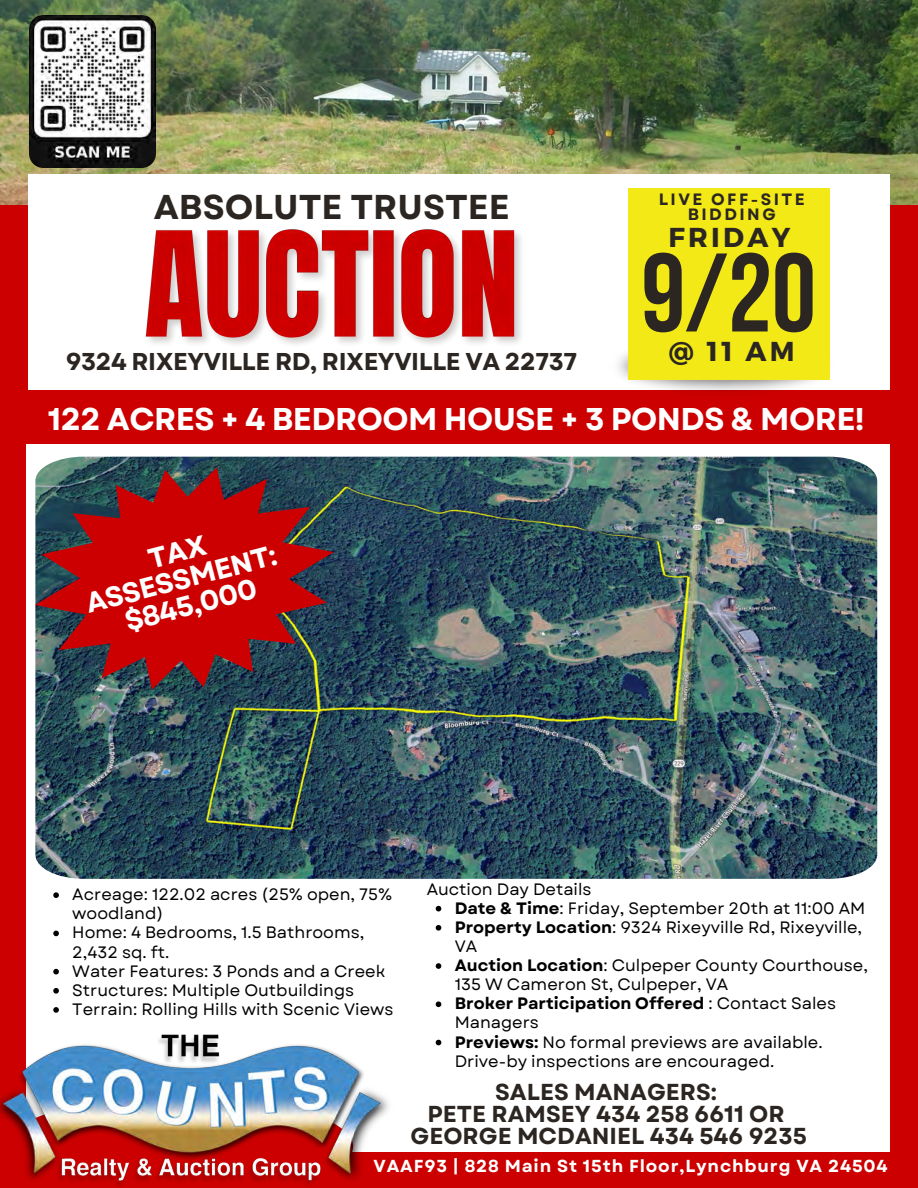
<style>
.page{position:relative;width:918px;height:1188px;background:#c00}
.page>*{position:absolute;margin:0;border:0;box-sizing:border-box;transform-origin:0 0}
.t1{font:700 111.45px "Bebas Neue";color:#2c2622}
.t2{font:700 34.35px "Garet";color:#2c2622}
.t3{font:700 31.5px "Garet";letter-spacing:-.015em;color:#fff}
.t4{font:700 28.2px/27.3px "Garet";color:#fff;text-align:center}
.t5{font:700 27.3px "Montserrat";letter-spacing:.12em;color:#2c2622}
.t6{font:700 24.3px "Garet";letter-spacing:-.02em;color:#2c2622}
.t7{font:700 23.1px/22.2px "Garet";color:#2c2622;text-align:center}
.t8{font:700 17.25px "Garet";letter-spacing:.05em;color:#fff}
.t9{font:16.5px/19.2px "Garet";color:#000}
.t10{font:700 16.5px/19.2px "Garet";color:#000}
.t11{font:700 16.35px/14.7px "Garet";letter-spacing:.15em;color:#2c2622;text-align:center}
.s1{font-weight:700}
.s2{font-weight:400}
</style>
<div class="page">
<img style="left:0;top:0;width:918px;height:205px">
<div style="left:29px;top:174px;width:861px;height:216px;background:#fff"></div>
<img style="left:618px;top:334px;width:212px;height:58px">
<div style="left:628px;top:189px;width:201px;height:191px;background:#f2e917"></div>
<div style="left:26px;top:444px;width:864px;height:708px;background:#fff"></div>
<img style="left:0;top:1034px;width:389px;height:152px">
<img style="left:35px;top:457px;width:842px;height:422px">
<img style="left:145px;top:229px;width:376px;height:116px">
<svg style="left:53px;top:892px;width:6px;height:6px"></svg>
<svg style="left:53px;top:931px;width:6px;height:5px"></svg>
<svg style="left:53px;top:969px;width:6px;height:5px"></svg>
<svg style="left:53px;top:988px;width:6px;height:6px"></svg>
<svg style="left:53px;top:1007px;width:6px;height:6px"></svg>
<svg style="left:436px;top:906px;width:5px;height:5px"></svg>
<svg style="left:436px;top:925px;width:5px;height:6px"></svg>
<svg style="left:436px;top:963px;width:5px;height:6px"></svg>
<svg style="left:436px;top:1001px;width:5px;height:6px"></svg>
<svg style="left:436px;top:1040px;width:5px;height:5px"></svg>
<img style="left:30px;top:16px;width:126px;height:152px">
<svg style="left:35px;top:456px;width:318px;height:258px;background:#772b30"></svg>
<h6 class="t2" style="left:154px;top:182px;width:357px">ABSOLUTE TRUSTEE</h6>
<p class="t6" style="left:66px;top:344px;width:513px">9324 RIXEYVILLE RD, RIXEYVILLE VA 22737</p>
<h4 class="t11" style="left:659px;top:192px;width:147px">LIVE OFF-SITE<br>BIDDING</h4>
<h2 class="t5" style="left:669px;top:220px;width:123px">FRIDAY</h2>
<h4 class="t1" style="left:641px;top:248px;width:176px">9/20</h4>
<p class="t5" style="left:669px;top:334px;width:127px">@ 11 AM</p>
<h3 class="t3" style="left:48px;top:396px;width:818px">122 ACRES + 4 BEDROOM HOUSE + 3 PONDS &amp; MORE!</h3>
<p class="t4" style="left:76px;top:565px;width:198px;rotate:-15deg">TAX<br>ASSESSMENT: $845,000</p>
<p class="t9" style="left:72px;top:885px;width:321px">Acreage: 122.02 acres (25% open, 75% woodland)</p>
<p class="t9" style="left:72px;top:923px;width:294px">Home: 4 Bedrooms, 1.5 Bathrooms,<br>2,432 sq. ft.</p>
<p class="t9" style="left:72px;top:961px;width:314px">Water Features: 3 Ponds and a Creek</p>
<p class="t9" style="left:72px;top:981px;width:283px">Structures: Multiple Outbuildings</p>
<p class="t9" style="left:72px;top:1000px;width:323px">Terrain: Rolling Hills with Scenic Views</p>
<p class="t9" style="left:427px;top:879px;width:166px">Auction Day Details</p>
<p class="t9" style="left:455px;top:898px;width:412px"><span class="s1">Date &amp; Time</span>: Friday, September 20th at 11:00 AM</p>
<p class="t9" style="left:455px;top:918px;width:409px"><span class="s1">Property Location</span>: 9324 Rixeyville Rd, Rixeyville,<br>VA</p>
<p class="t9" style="left:455px;top:956px;width:415px"><span class="s1">Auction Location</span>: Culpeper County Courthouse,<br>135 W Cameron St, Culpeper, VA</p>
<p class="t10" style="left:455px;top:994px;width:383px">Broker Participation Offered <span class="s2">: Contact Sales<br>Managers</span></p>
<p class="t9" style="left:455px;top:1032px;width:369px"><span class="s1">Previews:</span> No formal previews are available.<br>Drive-by inspections are encouraged.</p>
<p class="t7" style="left:411px;top:1080px;width:398px">SALES MANAGERS:<br>PETE RAMSEY 434 258 6611 OR<br>GEORGE MCDANIEL 434 546 9235</p>
<h4 class="t8" style="left:374px;top:1154px;width:516px">VAAF93 | 828 Main St 15th Floor,Lynchburg VA 24504</h4>
</div>
